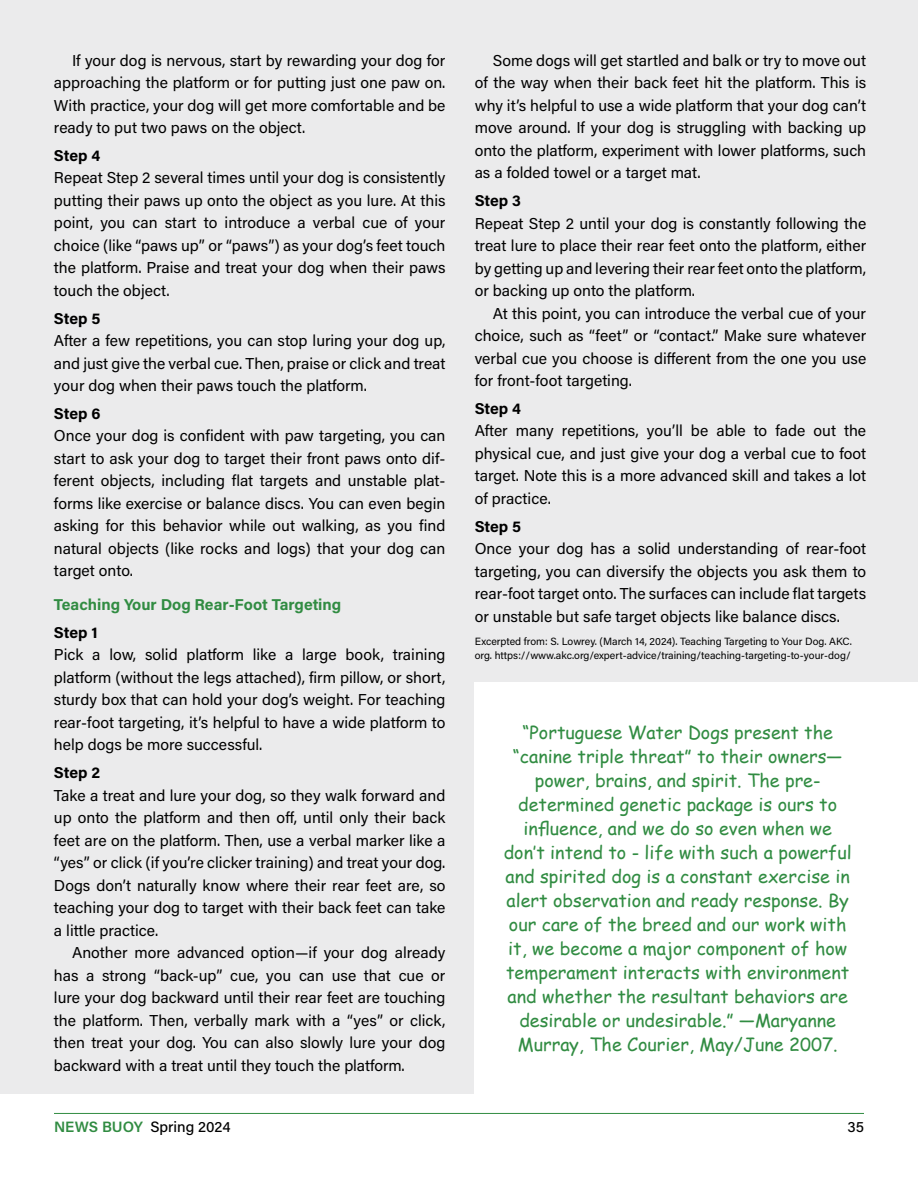
<style>
.page{position:relative;width:918px;height:1188px;background:#fff}
.page>*{position:absolute;margin:0;border:0;box-sizing:border-box;transform-origin:0 0}
.t1{font:18px/24px "Comic Sans MS";color:#318c42;text-align:center}
.t2{font:15.75px/22.5px "Acumin Pro";color:#000;text-align:justify}
.t3{font:700 15.75px "Acumin Pro";letter-spacing:-.01em;color:#000}
.t4{font:700 15.75px "Acumin Pro";color:#318c42}
.t5{font:500 15px "Acumin Pro";color:#000}
.t6{font:10.5px/13.5px "Acumin Pro";color:#000}
.s1{font-weight:600;color:#318c42}
</style>
<div class="page">
<hr style="left:54px;top:1113px;width:810px;height:1px;background:#318c42">
<div style="left:0;top:0;width:918px;height:1094px;background:#ebebec"></div>
<div style="left:475px;top:682px;width:443px;height:418px;background:#fff"></div>
<p class="t2" style="left:54px;top:48px;width:393px;text-indent:18px">If your dog is nervous, start by rewarding your dog for approaching the platform or for putting just one paw on.<br>With practice, your dog will get more comfortable and be ready to put two paws on the object.</p>
<p class="t3" style="left:54px;top:144px;width:48px">Step 4</p>
<p class="t2" style="left:54px;top:166px;width:393px">Repeat Step 2 several times until your dog is consistently putting their paws up onto the object as you lure. At this point, you can start to introduce a verbal cue of your choice (like “paws up” or “paws”) as your dog’s feet touch the platform. Praise and treat your dog when their paws touch the object.</p>
<p class="t3" style="left:54px;top:307px;width:48px">Step 5</p>
<p class="t2" style="left:54px;top:329px;width:393px">After a few repetitions, you can stop luring your dog up, and just give the verbal cue. Then, praise or click and treat your dog when their paws touch the platform.</p>
<p class="t3" style="left:54px;top:402px;width:48px">Step 6</p>
<p class="t2" style="left:54px;top:424px;width:393px">Once your dog is confident with paw targeting, you can start to ask your dog to target their front paws onto dif&shy;ferent objects, including flat targets and unstable plat&shy;forms like exercise or balance discs. You can even begin asking for this behavior while out walking, as you find natural objects (like rocks and logs) that your dog can target onto.</p>
<p class="t4" style="left:54px;top:594px;width:289px">Teaching Your Dog Rear-Foot Targeting</p>
<p class="t3" style="left:54px;top:621px;width:45px">Step 1</p>
<p class="t2" style="left:54px;top:643px;width:393px">Pick a low, solid platform like a large book, training platform (without the legs attached), firm pillow, or short, sturdy box that can hold your dog’s weight. For teaching rear-foot targeting, it’s helpful to have a wide platform to help dogs be more successful.</p>
<p class="t3" style="left:54px;top:762px;width:48px">Step 2</p>
<p class="t2" style="left:54px;top:783px;width:393px">Take a treat and lure your dog, so they walk forward and up onto the platform and then off, until only their back feet are on the platform. Then, use a verbal marker like a “yes” or click (if you’re clicker training) and treat your dog.<br>Dogs don’t naturally know where their rear feet are, so teaching your dog to target with their back feet can take a little practice.</p>
<p class="t2" style="left:54px;top:941px;width:393px;text-indent:18px">Another more advanced option—if your dog already has a strong “back-up” cue, you can use that cue or lure your dog backward until their rear feet are touching the platform. Then, verbally mark with a “yes” or click, then treat your dog. You can also slowly lure your dog backward with a treat until they touch the platform.</p>
<p class="t2" style="left:475px;top:48px;width:393px;text-indent:18px">Some dogs will get startled and balk or try to move out of the way when their back feet hit the platform. This is why it’s helpful to use a wide platform that your dog can’t move around. If your dog is struggling with backing up onto the platform, experiment with lower platforms, such as a folded towel or a target mat.</p>
<p class="t3" style="left:475px;top:190px;width:48px">Step 3</p>
<p class="t2" style="left:475px;top:211px;width:393px">Repeat Step 2 until your dog is constantly following the treat lure to place their rear feet onto the platform, either by getting up and levering their rear feet onto the platform, or backing up onto the platform.</p>
<p class="t2" style="left:475px;top:301px;width:393px;text-indent:18px">At this point, you can introduce the verbal cue of your choice, such as “feet” or “contact.” Make sure whatever verbal cue you choose is different from the one you use for front-foot targeting.</p>
<p class="t3" style="left:475px;top:397px;width:48px">Step 4</p>
<p class="t2" style="left:475px;top:419px;width:393px">After many repetitions, you’ll be able to fade out the physical cue, and just give your dog a verbal cue to foot target. Note this is a more advanced skill and takes a lot of practice.</p>
<p class="t3" style="left:475px;top:515px;width:48px">Step 5</p>
<p class="t2" style="left:475px;top:537px;width:393px">Once your dog has a solid understanding of rear-foot targeting, you can diversify the objects you ask them to rear-foot target onto. The surfaces can include flat targets or unstable but safe target objects like balance discs.</p>
<p class="t6" style="left:475px;top:634px;width:379px">Excerpted from: S. Lowrey. (March 14, 2024). Teaching Targeting to Your Dog. AKC. org. https://www.akc.org/expert-advice/training/teaching-targeting-to-your-dog/</p>
<p class="t1" style="left:504px;top:720px;width:350px">“Portuguese Water Dogs present the “canine triple threat” to their owners— power, brains, and spirit. The pre&shy;determined genetic package is ours to influence, and we do so even when we don’t intend to - life with such a powerful and spirited dog is a constant exercise in alert observation and ready response. By our care of the breed and our work with it, we become a major component of how temperament interacts with environment and whether the resultant behaviors are desirable or undesirable.” —Maryanne Murray, The Courier, May/June 2007.</p>
<p class="t5" style="left:54px;top:1116px;width:178px"><span class="s1">NEWS BUOY</span> Spring 2024</p>
<p class="t5" style="left:847px;top:1116px;width:18px">35</p>
</div>
